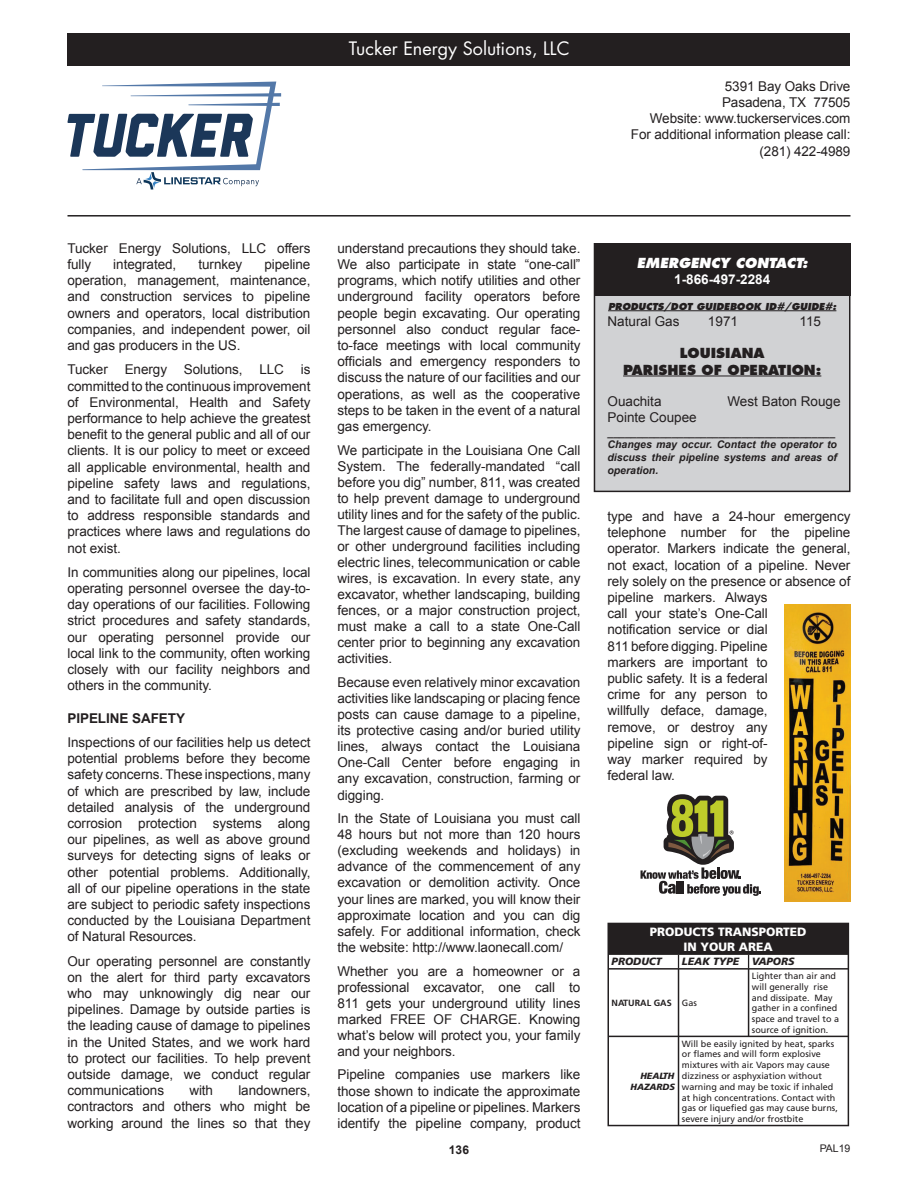
<style>
.page{position:relative;width:918px;height:1188px;background:#fff}
.page>*{position:absolute;margin:0;border:0;box-sizing:border-box;transform-origin:0 0}
.t1{font:18px "Futura";color:#fff}
.t2{font:13.5px/16.2px "Arial";letter-spacing:-.005em;color:#231f20;text-align:justify}
.t3{font:800 13.5px "Futura";color:#231f20}
.t4{font:italic 800 13.5px "Futura";color:#fff}
.t5{font:700 13.5px "Arial";color:#fff}
.t6{font:700 13.5px "Arial";letter-spacing:-.005em;color:#231f20}
.t7{font:900 12px/14.4px "Frutiger";color:#fff;text-align:center}
.t8{font:700 12px "Arial";color:#231f20}
.t9{font:italic 700 10.5px/12.6px "Arial";color:#231f20;text-align:justify}
.t10{font:italic 900 10.5px "Frutiger";color:#231f20}
.t11{font:10.5px "Arial";color:#231f20}
.t12{font:italic 800 9.3px "Futura";color:#231f20}
.t13{font:9px/10.8px "Frutiger";color:#231f20}
.t14{font:700 9px "Frutiger";color:#231f20}
.t15{font:italic 900 9px/10.8px "Frutiger";color:#231f20;text-align:right}
.s1{font-weight:400}
</style>
<div class="page">
<div style="left:594px;top:244px;width:256px;height:247px;background:#d1d2d4"></div>
<div style="left:594px;top:243px;width:256px;height:249px;border:2px solid #231f20"></div>
<div style="left:594px;top:244px;width:256px;height:52px;background:#231f20"></div>
<hr style="left:608px;top:311px;width:228px;height:1px;background:#231f20">
<hr style="left:623px;top:376px;width:198px;height:1px;background:#231f20">
<hr style="left:68px;top:215px;width:782px;height:2px;background:#231f20">
<div style="left:608px;top:923px;width:240px;height:31px;background:#231f20"></div>
<svg style="left:678px;top:955px;width:1px;height:13px"></svg>
<svg style="left:748px;top:955px;width:1px;height:13px"></svg>
<hr style="left:679px;top:923px;width:170px;height:1px;background:#231f20">
<hr style="left:608px;top:953px;width:71px;height:2px;background:#231f20">
<svg style="left:608px;top:955px;width:1px;height:13px"></svg>
<hr style="left:679px;top:953px;width:170px;height:2px;background:#231f20">
<svg style="left:848px;top:924px;width:1px;height:44px"></svg>
<hr style="left:608px;top:968px;width:241px;height:2px;background:#231f20">
<hr style="left:848px;top:970px;width:1px;height:66px;background:#231f20">
<hr style="left:848px;top:1037px;width:1px;height:88px;background:#231f20">
<hr style="left:749px;top:1036px;width:100px;height:1px;background:#231f20">
<hr style="left:608px;top:970px;width:1px;height:66px;background:#231f20">
<hr style="left:608px;top:1036px;width:71px;height:1px;background:#231f20">
<hr style="left:608px;top:1037px;width:1px;height:88px;background:#231f20">
<hr style="left:608px;top:1125px;width:71px;height:1px;background:#231f20">
<hr style="left:678px;top:970px;width:1px;height:66px;background:#231f20">
<hr style="left:748px;top:970px;width:1px;height:66px;background:#231f20">
<hr style="left:679px;top:1036px;width:70px;height:1px;background:#231f20">
<hr style="left:678px;top:1037px;width:1px;height:88px;background:#231f20">
<hr style="left:679px;top:1125px;width:170px;height:1px;background:#231f20">
<svg style="left:641px;top:794px;width:120px;height:102px"></svg>
<div style="left:68px;top:34px;width:782px;height:32px;background:#231f20"></div>
<img style="left:784px;top:605px;width:66px;height:297px">
<svg style="left:68px;top:82px;width:213px;height:107px"></svg>
<p class="t1" style="left:349px;top:37px;width:222px">Tucker Energy Solutions, LLC</p>
<p class="t2" style="left:725px;top:78px;width:127px">5391 Bay Oaks Drive</p>
<p class="t2" style="left:722px;top:94px;width:130px">Pasadena, TX 77505</p>
<p class="t2" style="left:650px;top:111px;width:202px">Website: www.tuckerservices.com</p>
<p class="t2" style="left:631px;top:127px;width:221px">For additional information please call:</p>
<p class="t2" style="left:760px;top:143px;width:92px">(281) 422-4989</p>
<p class="t2" style="left:68px;top:240px;width:244px">Tucker Energy Solutions, LLC offers fully</p>
<p class="t2" style="left:68px;top:256px;width:244px;text-indent:197px">pipeline operation, management, maintenance, and construction services to pipeline owners and operators, local distribution companies, and independent power, oil and gas producers in the US.</p>
<p class="t2" style="left:68px;top:362px;width:244px">Tucker Energy Solutions, LLC is committed to the continuous improvement of Environmental, Health and Safety performance to help achieve the greatest benefit to the general public and all of our clients. It is our policy to meet or exceed all applicable environmental, health and pipeline safety laws and regulations, and to facilitate full and open discussion to address responsible standards and practices where laws and regulations do not exist.</p>
<p class="t2" style="left:68px;top:564px;width:244px">In communities along our pipelines, local operating personnel oversee the day-to&shy;day operations of our facilities. Following strict procedures and safety standards, our operating personnel provide our local link to the community, often working closely with our facility neighbors and others in the community.</p>
<p class="t6" style="left:68px;top:709px;width:119px">PIPELINE SAFETY</p>
<p class="t2" style="left:68px;top:734px;width:244px">Inspections of our facilities help us detect potential problems before they become safety concerns. These inspections, many of which are prescribed by law, include detailed analysis of the underground corrosion protection systems along our pipelines, as well as above ground surveys for detecting signs of leaks or other potential problems. Additionally, all of our pipeline operations in the state are subject to periodic safety inspections conducted by the Louisiana Department of Natural Resources.</p>
<p class="t2" style="left:68px;top:953px;width:244px">Our operating personnel are constantly on the alert for third party excavators who may unknowingly dig near our pipelines. Damage by outside parties is the leading cause of damage to pipelines in the United States, and we work hard to protect our facilities. To help prevent outside damage, we conduct regular communications</p>
<p class="t2" style="left:113px;top:256px;width:65px">integrated,</p>
<p class="t2" style="left:198px;top:256px;width:45px">turnkey</p>
<p class="t2" style="left:68px;top:1083px;width:244px;text-indent:171px">landowners, contractors and others who might be working around the lines so that they</p>
<p class="t2" style="left:189px;top:1083px;width:25px">with</p>
<p class="t2" style="left:338px;top:240px;width:244px">understand precautions they should take.<br>We also participate in state “one-call” programs, which notify utilities and other underground facility operators before people begin excavating. Our operating personnel also conduct regular face&shy;to-face meetings with local community officials and emergency responders to discuss the nature of our facilities and our operations, as well as the cooperative steps to be taken in the event of a natural gas emergency.</p>
<p class="t2" style="left:338px;top:442px;width:244px">We participate in the Louisiana One Call System. The federally-mandated “call before you dig” number, 811, was created to help prevent damage to underground utility lines and for the safety of the public.<br>The largest cause of damage to pipelines, or other underground facilities including electric lines, telecommunication or cable wires, is excavation. In every state, any excavator, whether landscaping, building fences, or a major construction project, must make a call to a state One-Call center prior to beginning any excavation activities.</p>
<p class="t2" style="left:338px;top:674px;width:244px">Because even relatively minor excavation activities like landscaping or placing fence posts can cause damage to a pipeline, its protective casing and/or buried utility lines, always contact the Louisiana One-Call Center before engaging in any excavation, construction, farming or digging.</p>
<p class="t2" style="left:338px;top:811px;width:244px">In the State of Louisiana you must call 48 hours but not more than 120 hours (excluding weekends and holidays) in advance of the commencement of any excavation or demolition activity. Once your lines are marked, you will know their approximate location and you can dig safely. For additional information, check the website: http://www.laonecall.com/</p>
<p class="t2" style="left:338px;top:963px;width:244px">Whether you are a homeowner or a professional excavator, one call to 811 gets your underground utility lines marked FREE OF CHARGE. Knowing what’s below will protect you, your family and your neighbors.</p>
<p class="t2" style="left:338px;top:1067px;width:244px">Pipeline companies use markers like those shown to indicate the approximate location of a pipeline or pipelines. Markers identify the pipeline company, product</p>
<p class="t4" style="left:637px;top:254px;width:172px">EMERGENCY CONTACT:</p>
<p class="t5" style="left:674px;top:271px;width:98px">1-866-497-2284</p>
<p class="t12" style="left:608px;top:300px;width:230px">PRODUCTS/DOT GUIDEBOOK ID#/GUIDE#:</p>
<p class="t2" style="left:608px;top:313px;width:74px">Natural Gas</p>
<p class="t2" style="left:708px;top:313px;width:32px">1971</p>
<p class="t2" style="left:799px;top:313px;width:23px">115</p>
<p class="t3" style="left:680px;top:345px;width:86px">LOUISIANA</p>
<p class="t3" style="left:623px;top:361px;width:200px">PARISHES OF OPERATION:</p>
<p class="t2" style="left:608px;top:393px;width:56px">Ouachita</p>
<p class="t2" style="left:608px;top:410px;width:91px">Pointe Coupee</p>
<p class="t2" style="left:728px;top:393px;width:115px">West Baton Rouge</p>
<p class="t9" style="left:608px;top:426px;width:229px">_______________________________________</p>
<p class="t9" style="left:608px;top:439px;width:231px">Changes may occur. Contact the operator to discuss their pipeline systems and areas of operation.</p>
<p class="t2" style="left:608px;top:508px;width:244px;text-align:left">type and have a 24-hour emergency telephone number for the pipeline operator. Markers indicate the general, not exact, location of a pipeline. Never rely solely on the presence or absence of pipeline markers. Always<br>call your state’s One-Call<br>notification service or dial<br>811 before digging. Pipeline<br>markers are important to<br>public safety. It is a federal<br>crime for any person to<br>willfully deface, damage,<br>remove, or destroy any<br>pipeline sign or right-of-<br>way marker required by<br>federal law.</p>
<p class="t7" style="left:650px;top:925px;width:158px">PRODUCTS TRANSPORTED<br>IN YOUR AREA</p>
<p class="t10" style="left:612px;top:955px;width:52px">PRODUCT</p>
<p class="t10" style="left:682px;top:955px;width:114px">LEAK TYPE VAPORS</p>
<p class="t14" style="left:612px;top:998px;width:87px">NATURAL GAS <span class="s1">Gas</span></p>
<p class="t13" style="left:752px;top:971px;width:89px">Lighter than air and will generally rise and dissipate. May gather in a confined space and travel to a source of ignition.</p>
<p class="t13" style="left:682px;top:1038px;width:158px">Will be easily ignited by heat, sparks or flames and will form explosive mixtures with air. Vapors may cause dizziness or asphyxiation without warning and may be toxic if inhaled at high concentrations. Contact with gas or liquefied gas may cause burns, severe injury and/or frostbite</p>
<p class="t15" style="left:631px;top:1070px;width:46px">HEALTH<br>HAZARDS</p>
<p class="t8" style="left:449px;top:1141px;width:22px">136</p>
<p class="t11" style="left:820px;top:1142px;width:32px">PAL19</p>
</div>
